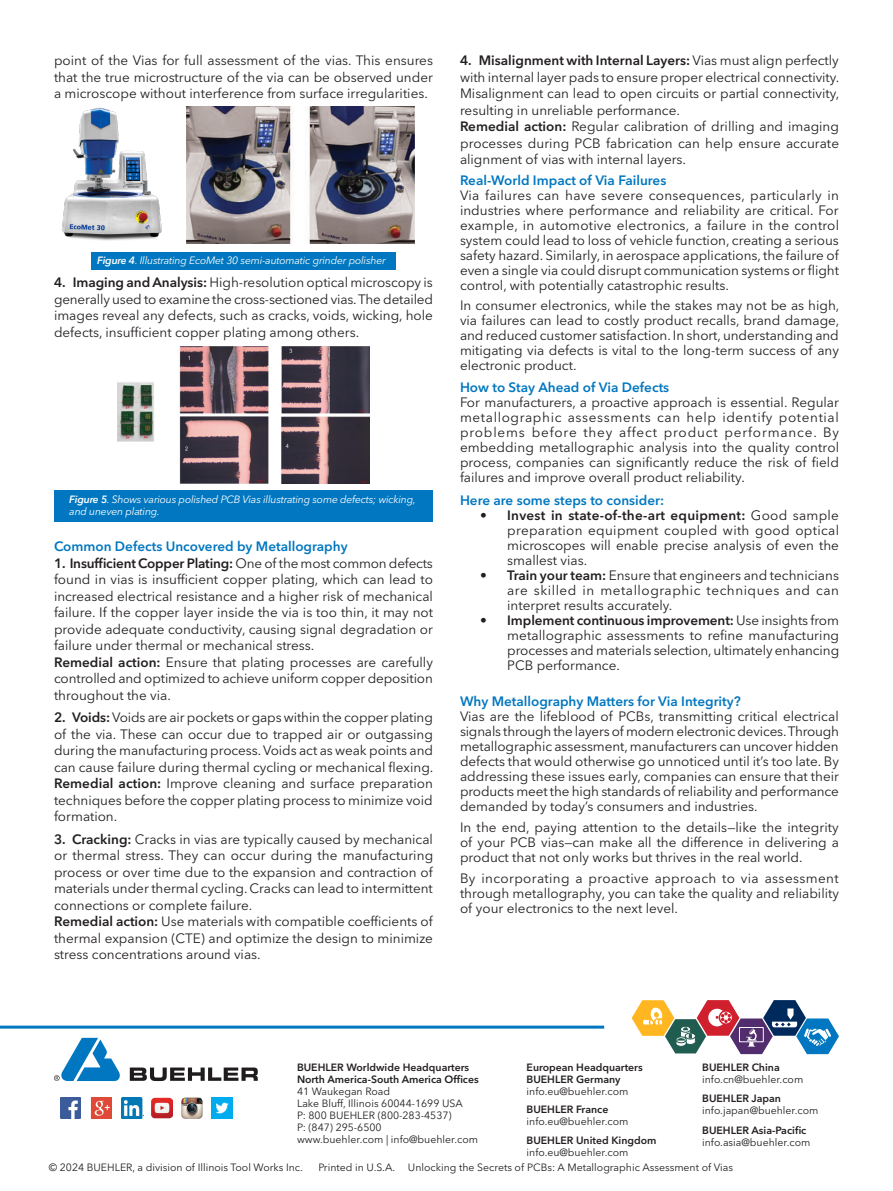
<style>
.page{position:relative;width:893px;height:1191px;background:#fff}
.page>*{position:absolute;margin:0;border:0;box-sizing:border-box;transform-origin:0 0}
.body_copy{font:13.5px/15px "Avenir Next LT Pro";color:#231f20;text-align:justify}
.body_copy-2{font:600 13.5px "Avenir Next LT Pro";color:#0077c0}
.t1{font:10.5px/12px "Avenir Next LT Pro";color:#231f20}
.t2{font:600 10.5px/12px "Avenir Next LT Pro";color:#231f20}
.cover_headline{font:italic 10.5px/12.6px "Avenir Next LT Pro";letter-spacing:-.02em;color:#fff}
.s1{font-weight:600}
</style>
<div class="page">
<svg style="left:632px;top:1000px;width:207px;height:54px"></svg>
<img style="left:121px;top:1097px;width:23px;height:21px">
<img style="left:91px;top:1097px;width:21px;height:21px">
<img style="left:181px;top:1097px;width:22px;height:21px">
<img style="left:60px;top:1097px;width:21px;height:20px">
<svg style="left:60px;top:1117px;width:21px;height:1px"></svg>
<img style="left:152px;top:1097px;width:20px;height:21px">
<img style="left:212px;top:1097px;width:21px;height:21px">
<hr style="left:0;top:1025px;width:604px;height:3px;background:#0077c0">
<svg style="left:130px;top:1067px;width:128px;height:14px"></svg>
<svg style="left:54px;top:1037px;width:66px;height:44px"></svg>
<img style="left:61px;top:107px;width:101px;height:134px">
<img style="left:186px;top:107px;width:228px;height:137px">
<div style="left:91px;top:252px;width:305px;height:17px;background:#0077c0"></div>
<img style="left:117px;top:346px;width:253px;height:137px">
<div style="left:54px;top:490px;width:379px;height:32px;background:#0077c0"></div>
<p class="body_copy" style="left:54px;top:52px;width:380px;line-height:16.5px">point of the Vias for full assessment of the vias. This ensures that the true microstructure of the via can be observed under a microscope without interference from surface irregularities.</p>
<p class="cover_headline" style="left:97px;top:254px;width:290px"><span class="s1">Figure 4</span>. Illustrating EcoMet 30 semi-automatic grinder polisher</p>
<p class="body_copy" style="left:54px;top:274px;width:381px;line-height:16.5px"><span class="s1">4. Imaging and Analysis:</span> High-resolution optical microscopy is generally used to examine the cross-sectioned vias. The detailed images reveal any defects, such as cracks, voids, wicking, hole defects, insufficient copper plating among others.</p>
<p class="cover_headline" style="left:69px;top:493px;width:348px"><span class="s1">Figure 5</span>. Shows various polished PCB Vias illustrating some defects; wicking, and uneven plating.</p>
<p class="body_copy-2" style="left:54px;top:538px;width:295px">Common Defects Uncovered by Metallography</p>
<p class="body_copy" style="left:54px;top:555px;width:381px;line-height:16.5px"><span class="s1">1. Insufficient Copper Plating:</span> One of the most common defects found in vias is insufficient copper plating, which can lead to increased electrical resistance and a higher risk of mechanical failure. If the copper layer inside the via is too thin, it may not provide adequate conductivity, causing signal degradation or failure under thermal or mechanical stress.</p>
<p class="body_copy" style="left:54px;top:654px;width:380px;line-height:16.5px"><span class="s1">Remedial action:</span> Ensure that plating processes are carefully controlled and optimized to achieve uniform copper deposition throughout the via.</p>
<p class="body_copy" style="left:54px;top:709px;width:381px;line-height:16.5px"><span class="s1">2. Voids:</span> Voids are air pockets or gaps within the copper plating of the via. These can occur due to trapped air or outgassing during the manufacturing process. Voids act as weak points and can cause failure during thermal cycling or mechanical flexing.</p>
<p class="body_copy" style="left:54px;top:775px;width:380px;line-height:16.5px"><span class="s1">Remedial action:</span> Improve cleaning and surface preparation techniques before the copper plating process to minimize void formation.</p>
<p class="body_copy" style="left:54px;top:831px;width:381px;line-height:16.5px"><span class="s1">3. Cracking:</span> Cracks in vias are typically caused by mechanical or thermal stress. They can occur during the manufacturing process or over time due to the expansion and contraction of materials under thermal cycling. Cracks can lead to intermittent connections or complete failure.</p>
<p class="body_copy" style="left:54px;top:913px;width:380px;line-height:16.5px"><span class="s1">Remedial action:</span> Use materials with compatible coefficients of thermal expansion (CTE) and optimize the design to minimize stress concentrations around vias.</p>
<p class="body_copy" style="left:460px;top:52px;width:381px;line-height:16.5px"><span class="s1">4. Misalignment with Internal Layers:</span> Vias must align perfectly with internal layer pads to ensure proper electrical connectivity.<br>Misalignment can lead to open circuits or partial connectivity, resulting in unreliable performance.</p>
<p class="body_copy" style="left:460px;top:118px;width:381px;line-height:16.5px"><span class="s1">Remedial action:</span> Regular calibration of drilling and imaging processes during PCB fabrication can help ensure accurate alignment of vias with internal layers.</p>
<p class="body_copy-2" style="left:460px;top:172px;width:208px">Real-World Impact of Via Failures</p>
<p class="body_copy" style="left:460px;top:188px;width:381px">Via failures can have severe consequences, particularly in industries where performance and reliability are critical. For example, in automotive electronics, a failure in the control system could lead to loss of vehicle function, creating a serious safety hazard. Similarly, in aerospace applications, the failure of even a single via could disrupt communication systems or flight control, with potentially catastrophic results.</p>
<p class="body_copy" style="left:460px;top:297px;width:381px">In consumer electronics, while the stakes may not be as high, via failures can lead to costly product recalls, brand damage, and reduced customer satisfaction. In short, understanding and mitigating via defects is vital to the long-term success of any electronic product.</p>
<p class="body_copy-2" style="left:460px;top:379px;width:211px">How to Stay Ahead of Via Defects</p>
<p class="body_copy" style="left:460px;top:395px;width:381px">For manufacturers, a proactive approach is essential. Regular metallographic assessments can help identify potential problems before they affect product performance. By embedding metallographic analysis into the quality control process, companies can significantly reduce the risk of field failures and improve overall product reliability.</p>
<p class="body_copy-2" style="left:460px;top:492px;width:206px">Here are some steps to consider:</p>
<p class="body_copy" style="left:507px;top:507px;width:333px;text-indent:-27px"><span class="s1">• Invest in state-of-the-art equipment:</span> Good sample preparation equipment coupled with good optical microscopes will enable precise analysis of even the smallest vias.</p>
<p class="body_copy" style="left:507px;top:567px;width:333px;text-indent:-27px"><span class="s1">• Train your team:</span> Ensure that engineers and technicians are skilled in metallographic techniques and can interpret results accurately.</p>
<p class="body_copy" style="left:507px;top:612px;width:333px;text-indent:-27px"><span class="s1">• Implement continuous improvement:</span> Use insights from metallographic assessments to refine manufacturing processes and materials selection, ultimately enhancing PCB performance.</p>
<p class="body_copy-2" style="left:460px;top:693px;width:282px">Why Metallography Matters for Via Integrity?</p>
<p class="body_copy" style="left:460px;top:708px;width:381px">Vias are the lifeblood of PCBs, transmitting critical electrical signals through the layers of modern electronic devices. Through metallographic assessment, manufacturers can uncover hidden defects that would otherwise go unnoticed until it’s too late. By addressing these issues early, companies can ensure that their products meet the high standards of reliability and performance demanded by today’s consumers and industries.</p>
<p class="body_copy" style="left:460px;top:819px;width:380px">In the end, paying attention to the details—like the integrity of your PCB vias—can make all the difference in delivering a product that not only works but thrives in the real world.</p>
<p class="body_copy" style="left:460px;top:870px;width:380px">By incorporating a proactive approach to via assessment through metallography, you can take the quality and reliability of your electronics to the next level.</p>
<p class="t2" style="left:297px;top:1060px;width:183px">BUEHLER Worldwide Headquarters<br>North America-South America Offices</p>
<p class="t1" style="left:297px;top:1085px;width:183px">41 Waukegan Road<br>Lake Bluff, Illinois 60044-1699 USA<br>P: 800 BUEHLER (800-283-4537)<br>P: (847) 295-6500<br>www.buehler.com | info@buehler.com</p>
<p class="t2" style="left:527px;top:1060px;width:118px">European Headquarters<br>BUEHLER Germany</p>
<p class="t1" style="left:527px;top:1085px;width:103px">info.eu@buehler.com</p>
<p class="t2" style="left:527px;top:1102px;width:83px">BUEHLER France</p>
<p class="t1" style="left:527px;top:1115px;width:103px">info.eu@buehler.com</p>
<p class="t2" style="left:527px;top:1134px;width:131px">BUEHLER United Kingdom</p>
<p class="t1" style="left:527px;top:1146px;width:103px">info.eu@buehler.com</p>
<p class="t2" style="left:702px;top:1060px;width:79px">BUEHLER China</p>
<p class="t1" style="left:702px;top:1073px;width:103px">info.cn@buehler.com</p>
<p class="t2" style="left:702px;top:1092px;width:80px">BUEHLER Japan</p>
<p class="t1" style="left:702px;top:1104px;width:118px">info.japan@buehler.com</p>
<p class="t2" style="left:702px;top:1123px;width:106px">BUEHLER Asia-Pacific</p>
<p class="t1" style="left:702px;top:1136px;width:110px">info.asia@buehler.com</p>
<p class="t1" style="left:49px;top:1160px;width:256px">© 2024 BUEHLER, a division of Illinois Tool Works Inc.</p>
<p class="t1" style="left:318px;top:1160px;width:416px">Printed in U.S.A. Unlocking the Secrets of PCBs: A Metallographic Assessment of Vias</p>
</div>
